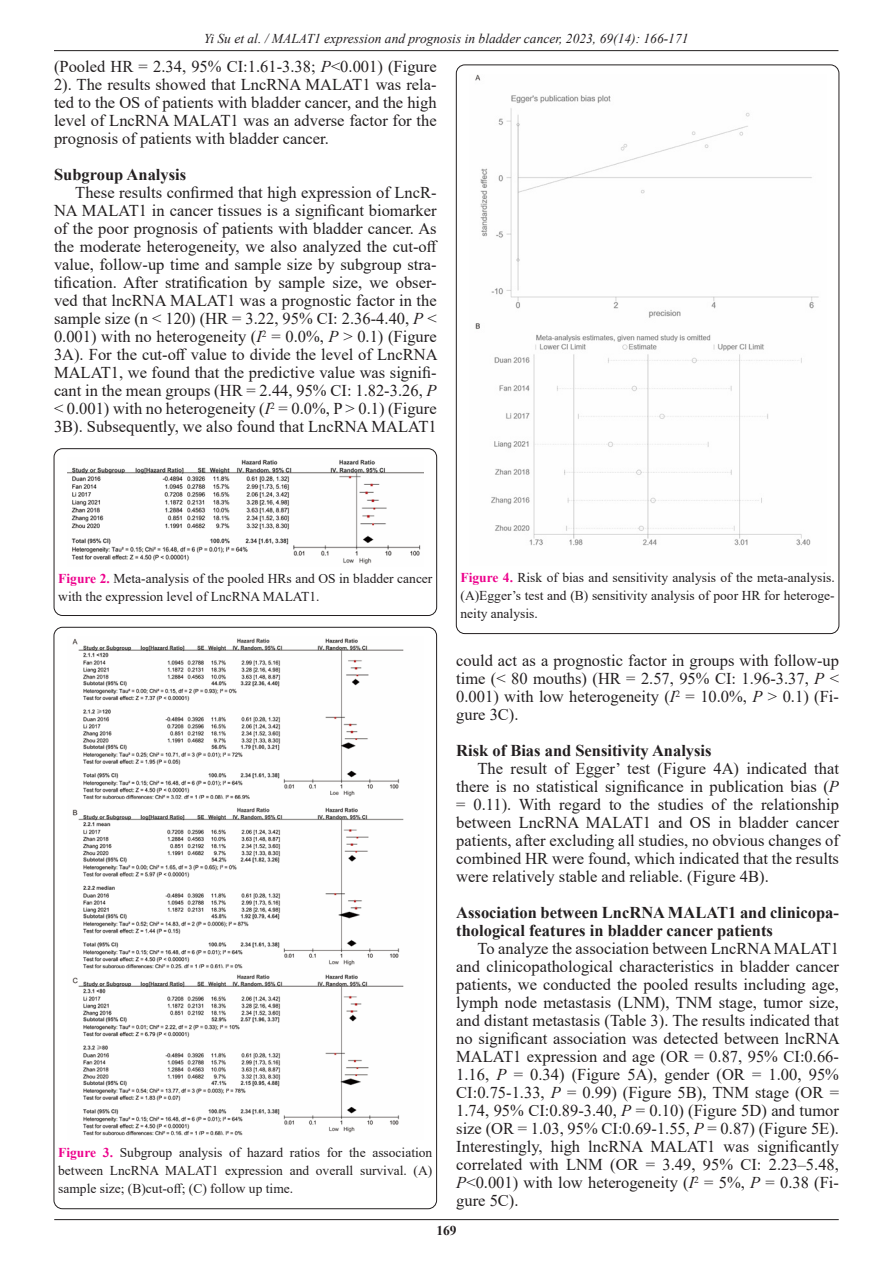
<style>
.page{position:relative;width:893px;height:1263px;background:#fff}
.page>*{position:absolute;margin:0;border:0;box-sizing:border-box;transform-origin:0 0}
.t1{font:16.5px/18px "Times New Roman";color:#231f20;text-align:justify}
.t2{font:700 16.5px/18px "Times New Roman";color:#231f20}
.t3{font:13.5px/18px "Times New Roman";color:#231f20;text-align:justify}
.t4{font:italic 13.5px "Times New Roman";color:#231f20}
.t5{font:700 13.5px "Times New Roman";color:#231f20}
.s1{font-style:italic}
.s2{font-weight:700;color:#ed028c}
</style>
<div class="page">
<hr style="left:54px;top:50px;width:784px;height:1px;background:#231f20">
<hr style="left:54px;top:1219px;width:785px;height:1px;background:#231f20">
<div style="left:54px;top:449px;width:383px;height:166px;border:1px solid #231f20;border-radius:9px"></div>
<img style="left:67px;top:459px;width:357px;height:106px">
<img style="left:72px;top:638px;width:332px;height:498px">
<img style="left:475px;top:75px;width:344px;height:471px">
<p class="t4" style="left:204px;top:29px;width:486px">Yi Su et al. / MALAT1 expression and prognosis in bladder cancer, 2023, 69(14): 166-171</p>
<p class="t1" style="left:54px;top:57px;width:384px">(Pooled HR = 2.34, 95% CI:1.61-3.38; <span class="s1">P</span>&lt;0.001) (Figure 2). The results showed that LncRNA MALAT1 was rela&shy;ted to the OS of patients with bladder cancer, and the high level of LncRNA MALAT1 was an adverse factor for the prognosis of patients with bladder cancer.</p>
<p class="t2" style="left:54px;top:165px;width:134px">Subgroup Analysis</p>
<p class="t1" style="left:54px;top:183px;width:385px;text-indent:21px">These results confirmed that high expression of LncR-NA MALAT1 in cancer tissues is a significant biomarker of the poor prognosis of patients with bladder cancer. As the moderate heterogeneity, we also analyzed the cut-off value, follow-up time and sample size by subgroup stra&shy;tification. After stratification by sample size, we obser&shy;ved that lncRNA MALAT1 was a prognostic factor in the sample size (n &lt; 120) (HR = 3.22, 95% CI: 2.36-4.40, <span class="s1">P</span> &lt; 0.001) with no heterogeneity (<span class="s1">I</span><sup>2</sup> = 0.0%, <span class="s1">P</span> &gt; 0.1) (Figure 3A). For the cut-off value to divide the level of LncRNA MALAT1, we found that the predictive value was signifi&shy;cant in the mean groups (HR = 2.44, 95% CI: 1.82-3.26, <span class="s1">P </span>&lt; 0.001) with no heterogeneity (<span class="s1">I</span><sup>2</sup> = 0.0%, P &gt; 0.1) (Figure 3B). Subsequently, we also found that LncRNA MALAT1</p>
<p class="t3" style="left:58px;top:569px;width:376px"><span class="s2">Figure 2.</span> Meta-analysis of the pooled HRs and OS in bladder cancer with the expression level of LncRNA MALAT1.</p>
<p class="t3" style="left:58px;top:1143px;width:376px"><span class="s2">Figure 3.</span> Subgroup analysis of hazard ratios for the association between LncRNA MALAT1 expression and overall survival. (A) sample size; (B)cut-off; (C) follow up time.</p>
<p class="t3" style="left:460px;top:568px;width:376px"><span class="s2">Figure 4.</span> Risk of bias and sensitivity analysis of the meta-analysis. (A)Egger’s test and (B) sensitivity analysis of poor HR for heteroge&shy;neity analysis.</p>
<p class="t1" style="left:456px;top:651px;width:384px">could act as a prognostic factor in groups with follow-up time (&lt; 80 mouths) (HR = 2.57, 95% CI: 1.96-3.37, <span class="s1">P</span> &lt; 0.001) with low heterogeneity (<span class="s1">I</span><sup>2</sup> = 10.0%, <span class="s1">P</span> &gt; 0.1) (Fi&shy;gure 3C).</p>
<p class="t2" style="left:456px;top:741px;width:257px">Risk of Bias and Sensitivity Analysis</p>
<p class="t1" style="left:456px;top:759px;width:384px;text-indent:21px">The result of Egger’ test (Figure 4A) indicated that there is no statistical significance in publication bias (<span class="s1">P </span>= 0.11). With regard to the studies of the relationship between LncRNA MALAT1 and OS in bladder cancer patients, after excluding all studies, no obvious changes of combined HR were found, which indicated that the results were relatively stable and reliable. (Figure 4B).</p>
<p class="t2" style="left:456px;top:903px;width:384px">Association between LncRNA MALAT1 and clinicopa&shy;thological features in bladder cancer patients</p>
<p class="t1" style="left:456px;top:939px;width:385px;text-indent:21px">To analyze the association between LncRNA MALAT1 and clinicopathological characteristics in bladder cancer patients, we conducted the pooled results including age, lymph node metastasis (LNM), TNM stage, tumor size, and distant metastasis (Table 3). The results indicated that no significant association was detected between lncRNA MALAT1 expression and age (OR = 0.87, 95% CI:0.66- 1.16, <span class="s1">P</span> = 0.34) (Figure 5A), gender (OR = 1.00, 95% CI:0.75-1.33, <span class="s1">P</span> = 0.99) (Figure 5B), TNM stage (OR = 1.74, 95% CI:0.89-3.40, <span class="s1">P</span> = 0.10) (Figure 5D) and tumor size (OR = 1.03, 95% CI:0.69-1.55, <span class="s1">P</span> = 0.87) (Figure 5E).<br>Interestingly, high lncRNA MALAT1 was significantly correlated with LNM (OR = 3.49, 95% CI: 2.23–5.48, <span class="s1">P</span>&lt;0.001) with low heterogeneity (<span class="s1">I</span><sup>2</sup> = 5%, <span class="s1">P</span> = 0.38 (Fi&shy;gure 5C).</p>
<p class="t5" style="left:436px;top:1220px;width:22px">169</p>
</div>
